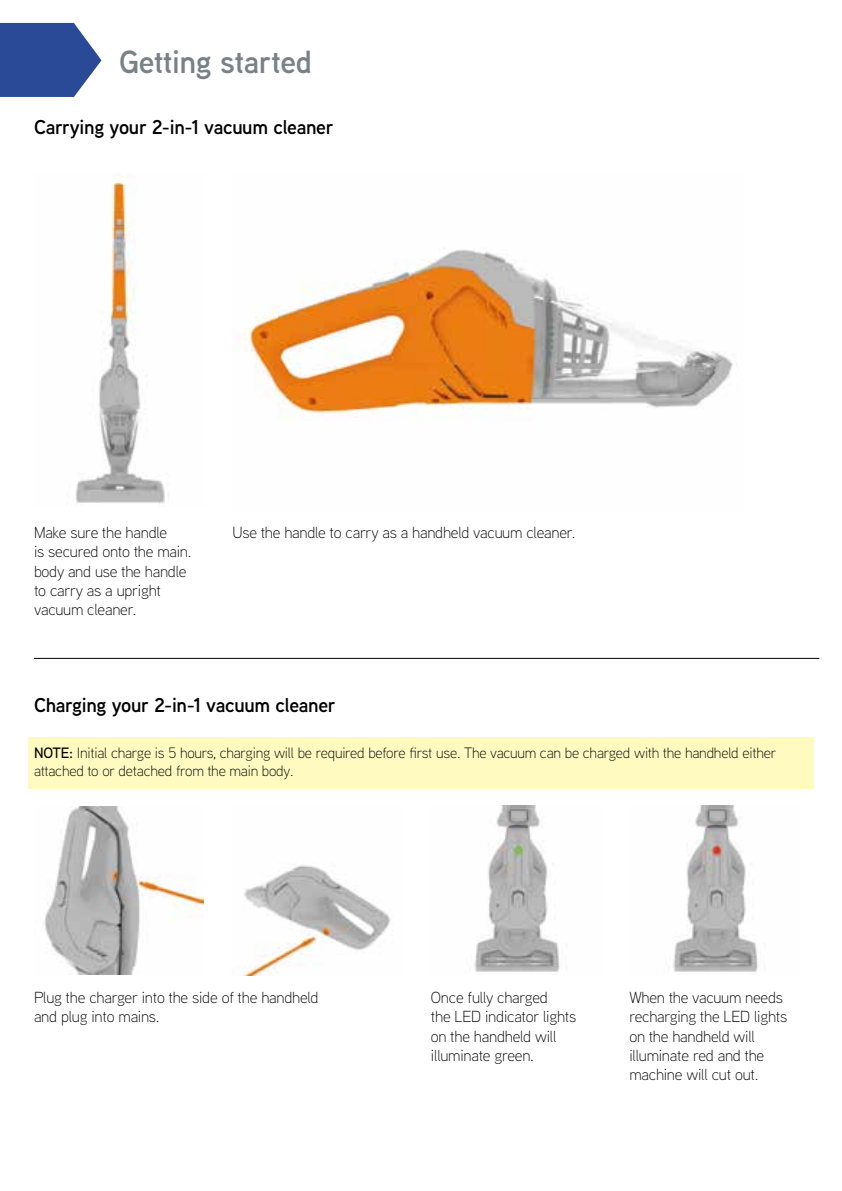
<style>
.page{position:relative;width:842px;height:1191px;background:#fff}
.page>*{position:absolute;margin:0;border:0;box-sizing:border-box;transform-origin:0 0}
.t1{font:600 32px "Vax Aaux Next";letter-spacing:-.015em;color:#778186}
.t2{font:600 20px "Vax Aaux Next";letter-spacing:-.015em;color:#000}
.t3{font:300 16px/19.2px "Vax Aaux Next";letter-spacing:-.015em;color:#000}
.t4{font:300 15px/18px "Vax Aaux Next";letter-spacing:-.015em;color:#000}
.s1{font-weight:500}
</style>
<div class="page">
<div style="left:28px;top:737px;width:786px;height:51px;background:#fffac0"></div>
<svg style="left:0;top:23px;width:101px;height:74px;background:#4661a4"></svg>
<img style="left:43px;top:806px;width:160px;height:168px">
<img style="left:244px;top:865px;width:149px;height:110px">
<img style="left:474px;top:805px;width:93px;height:167px">
<img style="left:673px;top:805px;width:85px;height:167px">
<img style="left:75px;top:174px;width:90px;height:330px">
<hr style="left:34px;top:658px;width:785px;height:1px;background:#000">
<img style="left:243px;top:248px;width:494px;height:173px">
<h1 class="t1" style="left:119px;top:39px;width:194px">Getting started</h1>
<p class="t2" style="left:34px;top:113px;width:301px">Carrying your 2-in-1 vacuum cleaner</p>
<p class="t3" style="left:34px;top:522px;width:159px">Make sure the handle<br>is secured onto the main. body and use the handle to carry as a upright vacuum cleaner.</p>
<p class="t3" style="left:232px;top:522px;width:345px">Use the handle to carry as a handheld vacuum cleaner.</p>
<p class="t2" style="left:34px;top:691px;width:303px">Charging your 2-in-1 vacuum cleaner</p>
<p class="t4" style="left:34px;top:743px;width:744px"><span class="s1">NOTE:</span> Initial charge is 5 hours, charging will be required before first use. The vacuum can be charged with the handheld either attached to or detached from the main body.</p>
<p class="t3" style="left:34px;top:987px;width:286px">Plug the charger into the side of the handheld and plug into mains.</p>
<p class="t3" style="left:431px;top:987px;width:147px">Once fully charged<br>the LED indicator lights on the handheld will illuminate green.</p>
<p class="t3" style="left:629px;top:987px;width:159px">When the vacuum needs recharging the LED lights on the handheld will illuminate red and the machine will cut out.</p>
</div>
